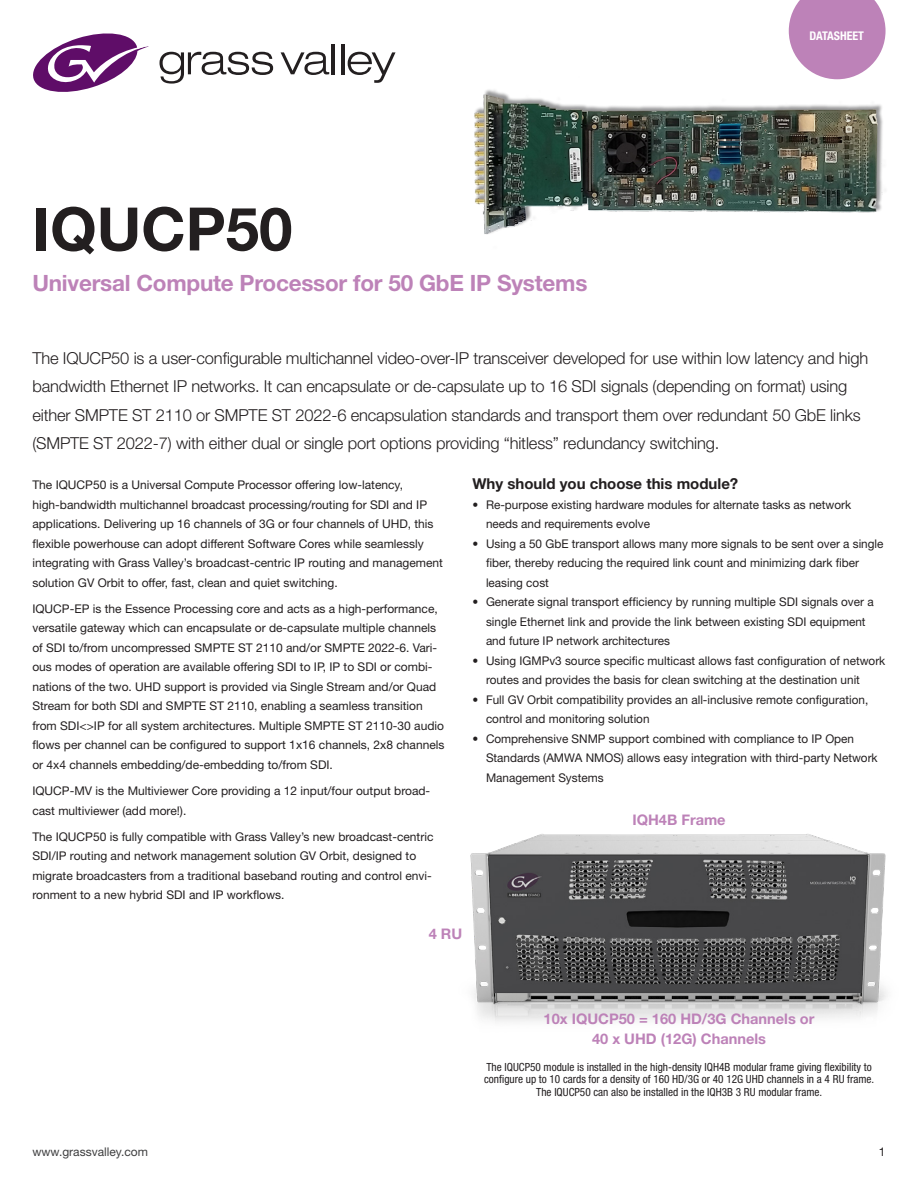
<style>
.page{position:relative;width:918px;height:1188px;background:#fff}
.page>*{position:absolute;margin:0;border:0;box-sizing:border-box;transform-origin:0 0}
._2019_Product_Name{font:700 60px "Helvetica Neue";color:#231f20}
._2019_Product_Functi{font:700 22.5px "Helvetica Neue";letter-spacing:-.01em;color:#bd82b8}
._2019_Intro{font:300 16.5px/28.5px "Helvetica Neue";letter-spacing:-.01em;color:#231f20}
._2019_Text_Header{font:700 15px "Helvetica Neue";color:#231f20}
._2019_Text_Subhead{font:700 14.55px "Helvetica Neue";color:#bd82b8}
._2019_Text{font:12px/19.5px "Helvetica Neue";color:#231f20}
.t1{font:12px "Helvetica Neue";color:#3e3e3f}
.t2{font:700 condensed 12px "Helvetica Neue";color:#fff}
._2019_Diagram_Text{font:condensed 11.25px/12.8px "Helvetica Neue";color:#231f20;text-align:center}
</style>
<div class="page">
<svg style="left:160px;top:52px;width:113px;height:32px"></svg>
<svg style="left:281px;top:52px;width:48px;height:23px"></svg>
<hr style="left:332px;top:44px;width:3px;height:30px;background:#231f20">
<hr style="left:342px;top:44px;width:3px;height:30px;background:#231f20">
<svg style="left:348px;top:52px;width:48px;height:31px"></svg>
<svg style="left:33px;top:33px;width:115px;height:59px"></svg>
<img style="left:474px;top:32px;width:409px;height:203px">
<img style="left:470px;top:834px;width:417px;height:188px">
<svg style="left:789px;top:0;width:97px;height:79px"></svg>
<p class="_2019_Product_Name" style="left:32px;top:192px;width:262px">IQUCP50</p>
<p class="_2019_Product_Functi" style="left:32px;top:269px;width:557px">Universal Compute Processor for 50 GbE IP Systems</p>
<p class="t2" style="left:810px;top:29px;width:56px">DATASHEET</p>
<p class="_2019_Intro" style="left:32px;top:344px;width:837px">The IQUCP50 is a user-configurable multichannel video-over-IP transceiver developed for use within low latency and high bandwidth Ethernet IP networks. It can encapsulate or de-capsulate up to 16 SDI signals (depending on format) using either SMPTE ST 2110 or SMPTE ST 2022-6 encapsulation standards and transport them over redundant 50 GbE links (SMPTE ST 2022-7) with either dual or single port options providing “hitless” redundancy switching.</p>
<p class="_2019_Text" style="left:32px;top:475px;width:412px">The IQUCP50 is a Universal Compute Processor offering low-latency, high-bandwidth multichannel broadcast processing/routing for SDI and IP applications. Delivering up 16 channels of 3G or four channels of UHD, this flexible powerhouse can adopt different Software Cores while seamlessly integrating with Grass Valley’s broadcast-centric IP routing and management solution GV Orbit to offer, fast, clean and quiet switching.</p>
<p class="_2019_Text" style="left:32px;top:599px;width:414px">IQUCP-EP is the Essence Processing core and acts as a high-performance, versatile gateway which can encapsulate or de-capsulate multiple channels of SDI to/from uncompressed SMPTE ST 2110 and/or SMPTE 2022-6. Vari&shy;ous modes of operation are available offering SDI to IP, IP to SDI or combi&shy;nations of the two. UHD support is provided via Single Stream and/or Quad Stream for both SDI and SMPTE ST 2110, enabling a seamless transition from SDI&lt;&gt;IP for all system architectures. Multiple SMPTE ST 2110-30 audio flows per channel can be configured to support 1x16 channels, 2x8 channels or 4x4 channels embedding/de-embedding to/from SDI.</p>
<p class="_2019_Text" style="left:32px;top:781px;width:399px">IQUCP-MV is the Multiviewer Core providing a 12 input/four output broad&shy;cast multiviewer (add more!).</p>
<p class="_2019_Text" style="left:32px;top:827px;width:403px">The IQUCP50 is fully compatible with Grass Valley’s new broadcast-centric SDI/IP routing and network management solution GV Orbit, designed to migrate broadcasters from a traditional baseband routing and control envi&shy;ronment to a new hybrid SDI and IP workflows.</p>
<p class="_2019_Text_Header" style="left:472px;top:475px;width:267px">Why should you choose this module?</p>
<p class="_2019_Text" style="left:486px;top:495px;width:367px;text-indent:-14px">• Re-purpose existing hardware modules for alternate tasks as network needs and requirements evolve</p>
<p class="_2019_Text" style="left:486px;top:534px;width:399px;text-indent:-14px">• Using a 50 GbE transport allows many more signals to be sent over a single fiber, thereby reducing the required link count and minimizing dark fiber leasing cost</p>
<p class="_2019_Text" style="left:486px;top:592px;width:389px;text-indent:-14px">• Generate signal transport efficiency by running multiple SDI signals over a single Ethernet link and provide the link between existing SDI equipment and future IP network architectures</p>
<p class="_2019_Text" style="left:486px;top:651px;width:401px;text-indent:-14px">• Using IGMPv3 source specific multicast allows fast configuration of network routes and provides the basis for clean switching at the destination unit</p>
<p class="_2019_Text" style="left:486px;top:690px;width:384px;text-indent:-14px">• Full GV Orbit compatibility provides an all-inclusive remote configuration, control and monitoring solution</p>
<p class="_2019_Text" style="left:486px;top:729px;width:393px;text-indent:-14px">• Comprehensive SNMP support combined with compliance to IP Open<br>Standards (AMWA NMOS) allows easy integration with third-party Network<br>Management Systems</p>
<p class="_2019_Text_Subhead" style="left:632px;top:810px;width:95px">IQH4B Frame</p>
<p class="_2019_Text_Subhead" style="left:429px;top:925px;width:35px">4 RU</p>
<p class="_2019_Text_Subhead" style="left:544px;top:1010px;width:272px">10x IQUCP50 = 160 HD/3G Channels or</p>
<p class="_2019_Text_Subhead" style="left:592px;top:1030px;width:175px">40 x UHD (12G) Channels</p>
<p class="_2019_Diagram_Text" style="left:484px;top:1060px;width:392px">The IQUCP50 module is installed in the high-density IQH4B modular frame giving flexibility to configure up to 10 cards for a density of 160 HD/3G or 40 12G UHD channels in a 4 RU frame.<br>The IQUCP50 can also be installed in the IQH3B 3 RU modular frame.</p>
<p class="t1" style="left:32px;top:1144px;width:117px">www.grassvalley.com</p>
<p class="_2019_Text" style="left:879px;top:1141px;width:8px">1</p>
</div>
